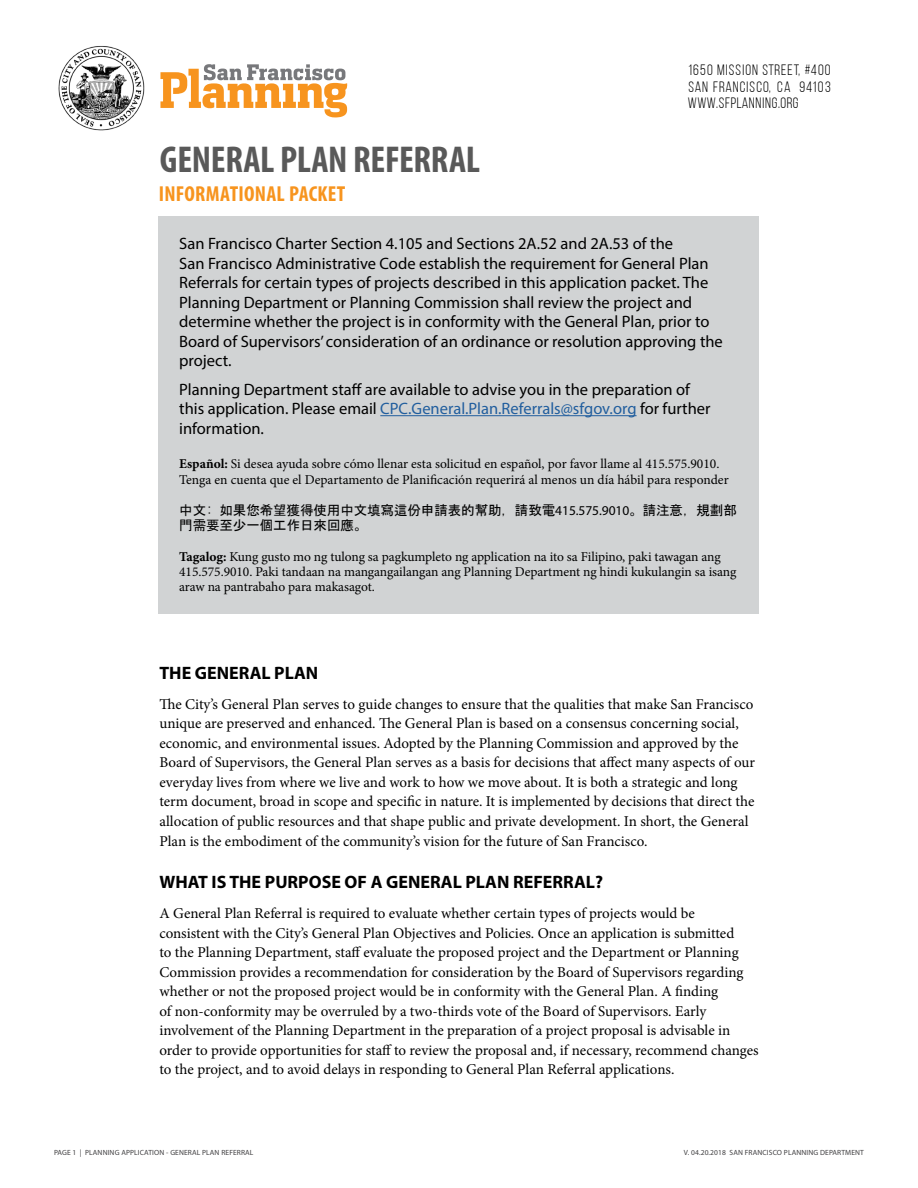
<style>
.page{position:relative;width:918px;height:1188px;background:#fff}
.page>*{position:absolute;margin:0;border:0;box-sizing:border-box;transform-origin:0 0}
.t1{font:700 condensed 37.5px "Myriad Pro";letter-spacing:-.01em;color:#595959}
.t2{font:700 condensed 21.75px "Myriad Pro";letter-spacing:.01em;color:#f7941e}
.t3{font:700 18px "Myriad Pro";color:#000}
.t4{font:16.5px/19.5px "Myriad Pro";color:#000}
.t5{font:15px/19.5px "Minion Pro";color:#000}
.t6{font:15px/16.2px "Bebas Neue";letter-spacing:.06em;color:#000;text-align:justify}
.t7{font:13.5px/15.5px "Minion Pro";letter-spacing:-.005em;color:#000}
.t8{font:13.5px/15.5px "MS Gothic";letter-spacing:-.005em;color:#000}
.t9{font:7.5px "Myriad Pro";letter-spacing:.015em;color:#414042}
.s1{font-size:13.5px}
.s2{color:#215e9e}
.s3{font-weight:700}
.s4{font-family:"Myriad Pro"}
</style>
<div class="page">
<svg style="left:160px;top:64px;width:187px;height:53px"></svg>
<img style="left:59px;top:46px;width:85px;height:84px">
<div style="left:159px;top:216px;width:600px;height:397px;background:#d1d3d4"></div>
<hr style="left:380px;top:415px;width:257px;height:1px;background:#215e9e">
<h1 class="t1" style="left:160px;top:136px;width:322px">GENERAL PLAN REFERRAL</h1>
<h2 class="t2" style="left:159px;top:180px;width:188px">INFORMATIONAL PACKET</h2>
<p class="t6" style="left:688px;top:62px;width:145px">1650 MISSION STREET, <span class="s1">#</span>400<br>SAN FRANCISCO, CA 94103<br>WWW.SFPLANNING.ORG</p>
<p class="t4" style="left:179px;top:234px;width:545px">San Francisco Charter Section 4.105 and Sections 2A.52 and 2A.53 of the<br>San Francisco Administrative Code establish the requirement for General Plan Referrals for certain types of projects described in this application packet. The Planning Department or Planning Commission shall review the project and determine whether the project is in conformity with the General Plan, prior to Board of Supervisors’ consideration of an ordinance or resolution approving the project.</p>
<p class="t4" style="left:179px;top:379px;width:533px">Planning Department staff are available to advise you in the preparation of this application. Please email <span class="s2">CPC.General.Plan.Referrals@sfgov.org</span> for further information.</p>
<p class="t7" style="left:179px;top:456px;width:551px"><span class="s3">Español:</span> Si desea ayuda sobre cómo llenar esta solicitud en español, por favor llame al 415.575.9010.<br>Tenga en cuenta que el Departamento de Planificación requerirá al menos un día hábil para responder</p>
<p class="t8" style="left:179px;top:502px;width:559px">中文: 如果您希望獲得使用中文填寫這份申請表的幫助，請致電<span class="s4">415.575.9010</span>。請注意，規劃部門需要至少一個工作日來回應。</p>
<p class="t7" style="left:179px;top:549px;width:559px"><span class="s3">Tagalog:</span> Kung gusto mo ng tulong sa pagkumpleto ng application na ito sa Filipino, paki tawagan ang<br>415.575.9010. Paki tandaan na mangangailangan ang Planning Department ng hindi kukulangin sa isang araw na pantrabaho para makasagot.</p>
<p class="t3" style="left:159px;top:661px;width:160px">THE GENERAL PLAN</p>
<p class="t5" style="left:159px;top:694px;width:597px">The City’s General Plan serves to guide changes to ensure that the qualities that make San Francisco unique are preserved and enhanced. The General Plan is based on a consensus concerning social, economic, and environmental issues. Adopted by the Planning Commission and approved by the Board of Supervisors, the General Plan serves as a basis for decisions that affect many aspects of our everyday lives from where we live and work to how we move about. It is both a strategic and long term document, broad in scope and specific in nature. It is implemented by decisions that direct the allocation of public resources and that shape public and private development. In short, the General Plan is the embodiment of the community’s vision for the future of San Francisco.</p>
<p class="t3" style="left:159px;top:870px;width:445px">WHAT IS THE PURPOSE OF A GENERAL PLAN REFERRAL?</p>
<p class="t5" style="left:159px;top:904px;width:601px">A General Plan Referral is required to evaluate whether certain types of projects would be consistent with the City’s General Plan Objectives and Policies. Once an application is submitted<br>to the Planning Department, staff evaluate the proposed project and the Department or Planning Commission provides a recommendation for consideration by the Board of Supervisors regarding whether or not the proposed project would be in conformity with the General Plan. A finding<br>of non-conformity may be overruled by a two-thirds vote of the Board of Supervisors. Early involvement of the Planning Department in the preparation of a project proposal is advisable in order to provide opportunities for staff to review the proposal and, if necessary, recommend changes to the project, and to avoid delays in responding to General Plan Referral applications.</p>
<p class="t9" style="left:54px;top:1148px;width:201px">PAGE 1 | PLANNING APPLICATION - GENERAL PLAN REFERRAL</p>
<p class="t9" style="left:684px;top:1148px;width:182px">V. 04.20.2018 SAN FRANCISCO PLANNING DEPARTMENT</p>
</div>
